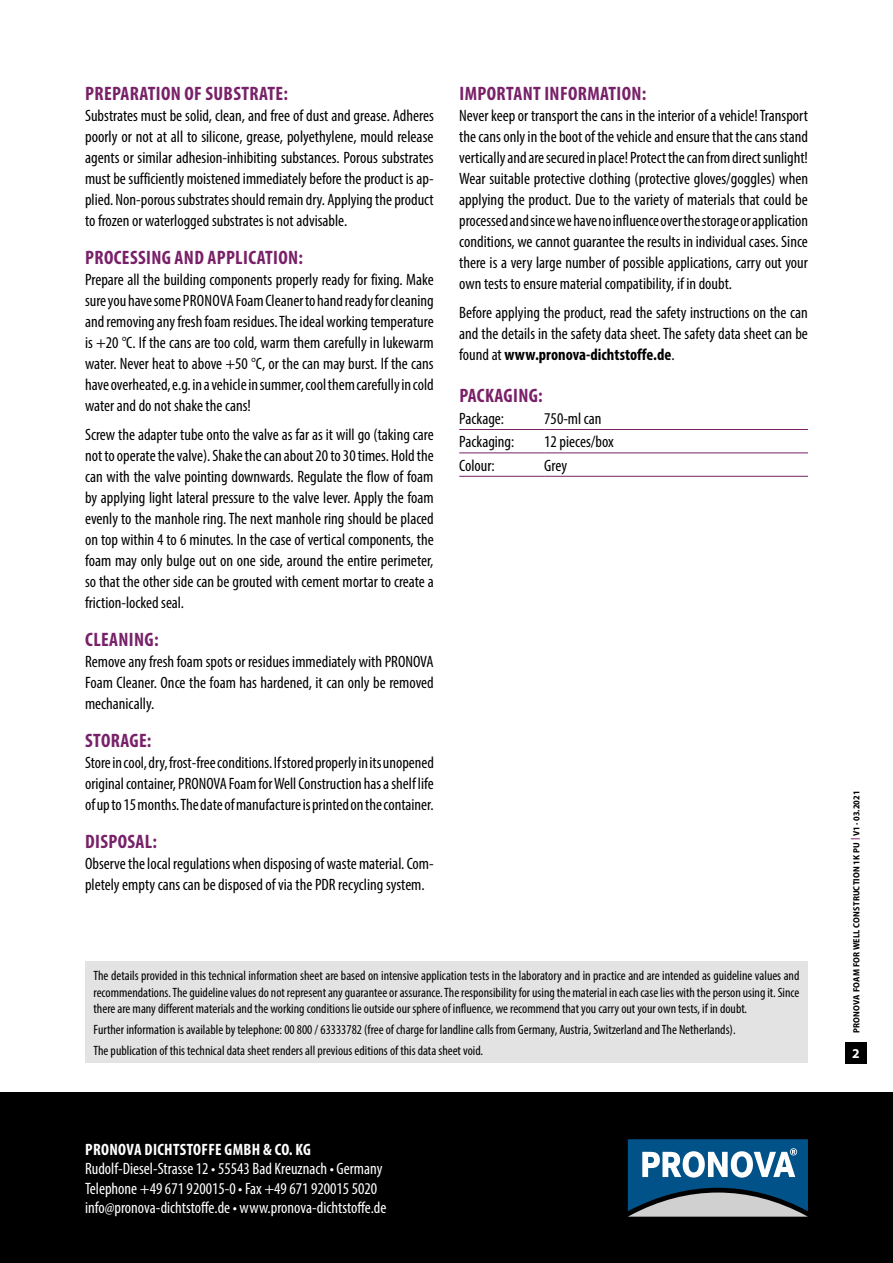
<style>
.page{position:relative;width:893px;height:1263px;background:#fff}
.page>*{position:absolute;margin:0;border:0;box-sizing:border-box;transform-origin:0 0}
.t1{font:700 condensed 19.5px "Myriad Pro";letter-spacing:.02em;color:#782168}
.t2{font:condensed 16.5px/21px "Myriad Pro";color:#000;text-align:justify}
.t3{font:condensed 16.5px/19.5px "Myriad Pro";color:#fff}
.t4{font:700 condensed 16.5px "Myriad Pro";letter-spacing:.02em;color:#fff}
.t5{font:condensed 13.5px/16.5px "Myriad Pro";color:#000;text-align:justify}
.t6{font:700 13.5px "Myriad Pro";color:#fff}
.t7{font:700 semi-condensed 9px "Myriad Pro";letter-spacing:.02em;color:#000}
.s1{font-weight:700}
</style>
<div class="page">
<div style="left:0;top:1093px;width:893px;height:170px;background:#000"></div>
<div style="left:845px;top:1042px;width:22px;height:21px;background:#000"></div>
<div style="left:85px;top:961px;width:723px;height:102px;background:#e3e3e3"></div>
<svg style="left:628px;top:1139px;width:180px;height:78px;background:#5381a0"></svg>
<hr style="left:459px;top:429px;width:85px;height:1px;background:#782168">
<hr style="left:544px;top:429px;width:264px;height:1px;background:#782168">
<hr style="left:459px;top:452px;width:85px;height:1px;background:#782168">
<hr style="left:459px;top:476px;width:85px;height:1px;background:#782168">
<hr style="left:544px;top:452px;width:264px;height:1px;background:#782168">
<hr style="left:544px;top:476px;width:264px;height:1px;background:#782168">
<p class="t1" style="left:85px;top:81px;width:204px">PREPARATION OF SUBSTRATE:</p>
<p class="t2" style="left:85px;top:105px;width:350px">Substrates must be solid, clean, and free of dust and grease. Adheres poorly or not at all to silicone, grease, polyethylene, mould release agents or similar adhesion-inhibiting substances. Porous substrates must be sufficiently moistened immediately before the product is ap&shy;plied. Non-porous substrates should remain dry. Applying the product to frozen or waterlogged substrates is not advisable.</p>
<p class="t1" style="left:85px;top:245px;width:219px">PROCESSING AND APPLICATION:</p>
<p class="t2" style="left:85px;top:269px;width:350px">Prepare all the building components properly ready for fixing. Make sure you have some PRONOVA Foam Cleaner to hand ready for cleaning and removing any fresh foam residues. The ideal working temperature is +20 °C. If the cans are too cold, warm them carefully in lukewarm water. Never heat to above +50 °C, or the can may burst. If the cans have overheated, e.g. in a vehicle in summer, cool them carefully in cold water and do not shake the cans!</p>
<p class="t2" style="left:85px;top:424px;width:350px">Screw the adapter tube onto the valve as far as it will go (taking care not to operate the valve). Shake the can about 20 to 30 times. Hold the can with the valve pointing downwards. Regulate the flow of foam by applying light lateral pressure to the valve lever. Apply the foam evenly to the manhole ring. The next manhole ring should be placed on top within 4 to 6 minutes. In the case of vertical components, the foam may only bulge out on one side, around the entire perimeter, so that the other side can be grouted with cement mortar to create a friction-locked seal.</p>
<p class="t1" style="left:85px;top:628px;width:75px">CLEANING:</p>
<p class="t2" style="left:85px;top:651px;width:350px">Remove any fresh foam spots or residues immediately with PRONOVA Foam Cleaner. Once the foam has hardened, it can only be removed mechanically.</p>
<p class="t1" style="left:85px;top:729px;width:68px">STORAGE:</p>
<p class="t2" style="left:85px;top:752px;width:350px">Store in cool, dry, frost-free conditions. If stored properly in its unopened original container, PRONOVA Foam for Well Construction has a shelf life of up to 15 months. The date of manufacture is printed on the container.</p>
<p class="t1" style="left:85px;top:830px;width:73px">DISPOSAL:</p>
<p class="t2" style="left:85px;top:853px;width:350px">Observe the local regulations when disposing of waste material. Com&shy;pletely empty cans can be disposed of via the PDR recycling system.</p>
<p class="t1" style="left:459px;top:81px;width:188px">IMPORTANT INFORMATION:</p>
<p class="t2" style="left:459px;top:105px;width:350px">Never keep or transport the cans in the interior of a vehicle! Transport the cans only in the boot of the vehicle and ensure that the cans stand vertically and are secured in place! Protect the can from direct sunlight!<br>Wear suitable protective clothing (protective gloves/goggles) when applying the product. Due to the variety of materials that could be processed and since we have no influence over the storage or application conditions, we cannot guarantee the results in individual cases. Since there is a very large number of possible applications, carry out your own tests to ensure material compatibility, if in doubt.</p>
<p class="t2" style="left:459px;top:302px;width:350px">Before applying the product, read the safety instructions on the can and the details in the safety data sheet. The safety data sheet can be found at <span class="s1">www.pronova-dichtstoffe.de</span>.</p>
<p class="t1" style="left:459px;top:383px;width:85px">PACKAGING:</p>
<p class="t2" style="left:459px;top:408px;width:46px">Package:</p>
<p class="t2" style="left:544px;top:408px;width:59px">750-ml can</p>
<p class="t2" style="left:459px;top:431px;width:57px">Packaging:</p>
<p class="t2" style="left:544px;top:431px;width:71px">12 pieces/box</p>
<p class="t2" style="left:459px;top:455px;width:37px">Colour:</p>
<p class="t2" style="left:544px;top:455px;width:24px">Grey</p>
<p class="t5" style="left:94px;top:967px;width:707px">The details provided in this technical information sheet are based on intensive application tests in the laboratory and in practice and are intended as guideline values and recommendations. The guideline values do not represent any guarantee or assurance. The responsibility for using the material in each case lies with the person using it. Since there are many different materials and the working conditions lie outside our sphere of influence, we recommend that you carry out your own tests, if in doubt.</p>
<p class="t5" style="left:94px;top:1019px;width:644px;line-height:20.7px">Further information is available by telephone: 00 800 / 63333782 (free of charge for landline calls from Germany, Austria, Switzerland and The Netherlands).<br>The publication of this technical data sheet renders all previous editions of this data sheet void.</p>
<p class="t4" style="left:85px;top:1139px;width:227px">PRONOVA DICHTSTOFFE GMBH &amp; CO. KG</p>
<p class="t3" style="left:85px;top:1159px;width:303px">Rudolf-Diesel-Strasse 12 • 55543 Bad Kreuznach • Germany<br>Telephone +49 671 920015-0 • Fax +49 671 920015 5020 info@pronova-dichtstoffe.de • www.pronova-dichtstoffe.de</p>
<p class="t7" style="left:851px;top:1033px;width:243px;rotate:-90deg">PRONOVA FOAM FOR WELL CONSTRUCTION 1K PU <sup>|</sup> V1 · 03.2021</p>
<p class="t6" style="left:852px;top:1044px;width:9px">2</p>
</div>
